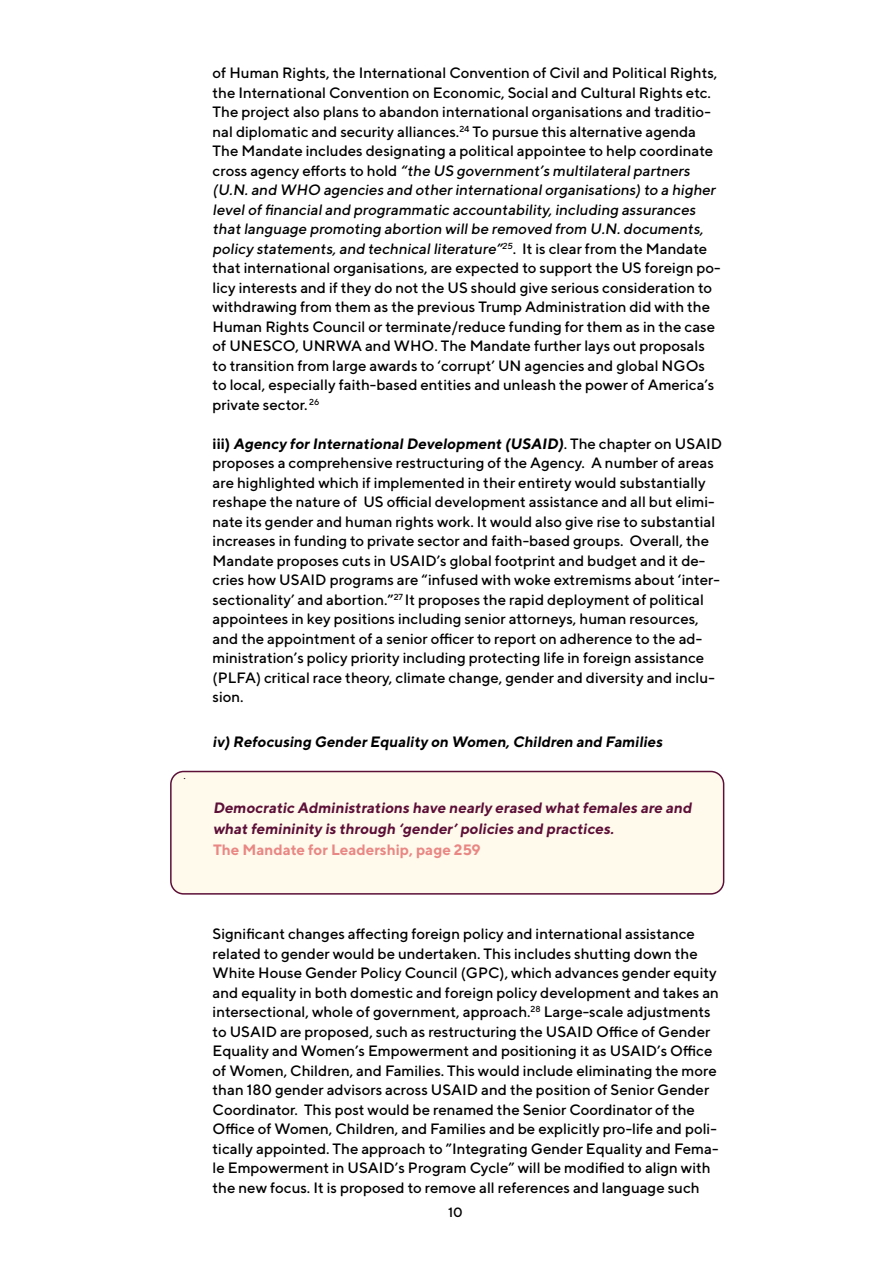
<style>
.page{position:relative;width:893px;height:1263px;background:#fff}
.page>*{position:absolute;margin:0;border:0;box-sizing:border-box;transform-origin:0 0}
.t1{font:500 15px/19.5px "TT Norms";color:#000}
.t2{font:700 15px/21px "TT Norms";color:#5c0f37}
.t3{font:700 15px "TT Norms";color:#000}
.t4{font:700 15px "TT Norms";color:#e98784}
.t5{font:500 13.5px "TT Norms";color:#000}
.t6{font:10.5px "Minion Pro";color:#000}
.s1{font-weight:700}
</style>
<div class="page">
<div style="left:171px;top:771px;width:553px;height:123px;background:#fffaec;border-radius:13px"></div>
<div style="left:170px;top:771px;width:554px;height:124px;border:2px solid #5c0f37;border-radius:13px"></div>
<p class="t6" style="left:184px;top:769px;width:4px">.</p>
<p class="t1" style="left:213px;top:63px;width:509px">of Human Rights, the International Convention of Civil and Political Rights, the International Convention on Economic, Social and Cultural Rights etc.<br>The project also plans to abandon international organisations and traditio&shy;nal diplomatic and security alliances.<sup>24</sup> To pursue this alternative agenda The Mandate includes designating a political appointee to help coordinate c ross a g e n cy effo rt s to h o l d “the US government’s multilateralpartners (U.N.and WHO agencies and other internationalorganisations) to a higher levelof financialand programmatic accountability,including assurances that language promoting abortion willbe removed from U.N.documents, policy statements,and technicalliterature”<sup>25</sup>. I t i s c l e a r f ro m t h e M a n d a te that international organisations, are expected to support the US foreign po&shy;licy interests and if they do not the US should give serious consideration to withdrawing from them as the previous Trump Administration did with the Human Rights Council or terminate/reduce funding for them as in the case of UNESCO, UNRWA and WHO. The Mandate further lays out proposals to transition from large awards to ‘corrupt’ UN agencies and global NGOs to local, especially faith-based entities and unleash the power of America’s private sector. <sup>26</sup></p>
<p class="t1" style="left:213px;top:433px;width:511px"><span class="s1">i i i ) Agency for InternationalDevelopment (USAID)</span>. T h e c h a p te r o n U S A I D proposes a comprehensive restructuring of the Agency. A number of areas are highlighted which if implemented in their entirety would substantially reshape the nature of US official development assistance and all but elimi&shy;nate its gender and human rights work. It would also give rise to substantial increases in funding to private sector and faith-based groups. Overall, the Mandate proposes cuts in USAID’s global footprint and budget and it de&shy;cries how USAID programs are “infused with woke extremisms about ‘inter&shy;sectionality’ and abortion.”<sup>27</sup> It proposes the rapid deployment of political appointees in key positions including senior attorneys, human resources, and the appointment of a senior officer to report on adherence to the ad&shy;ministration’s policy priority including protecting life in foreign assistance (PLFA) critical race theory, climate change, gender and diversity and inclu&shy;sion.</p>
<p class="t3" style="left:213px;top:732px;width:454px">iv) Refocusing Gender Equality on Women,Children and Families</p>
<p class="t2" style="left:213px;top:797px;width:483px">Democratic Administrations have nearly erased what females are and what femininity is through ‘gender’policies and practices.</p>
<p class="t4" style="left:213px;top:840px;width:269px">The Mandate for Leadership, page 259</p>
<p class="t1" style="left:213px;top:924px;width:508px">Significant changes affecting foreign policy and international assistance related to gender would be undertaken. This includes shutting down the White House Gender Policy Council (GPC), which advances gender equity and equality in both domestic and foreign policy development and takes an intersectional, whole of government, approach.<sup>28</sup> Large-scale adjustments to USAID are proposed, such as restructuring the USAID Office of Gender Equality and Women’s Empowerment and positioning it as USAID’s Office of Women, Children, and Families. This would include eliminating the more than 180 gender advisors across USAID and the position of Senior Gender Coordinator. This post would be renamed the Senior Coordinator of the</p>
<p class="t1" style="left:213px;top:1119px;width:507px;text-align:justify">Office of Women, Children, and Families and be explicitly pro-life and poli&shy;tically appointed. The approach to ”Integrating Gender Equality and Fema&shy;le Empowerment in USAID’s Program Cycle” will be modified to align with</p>
<p class="t1" style="left:213px;top:1177px;width:489px">the new focus. It is proposed to remove all references and language such</p>
<p class="t5" style="left:448px;top:1204px;width:16px">10</p>
</div>
